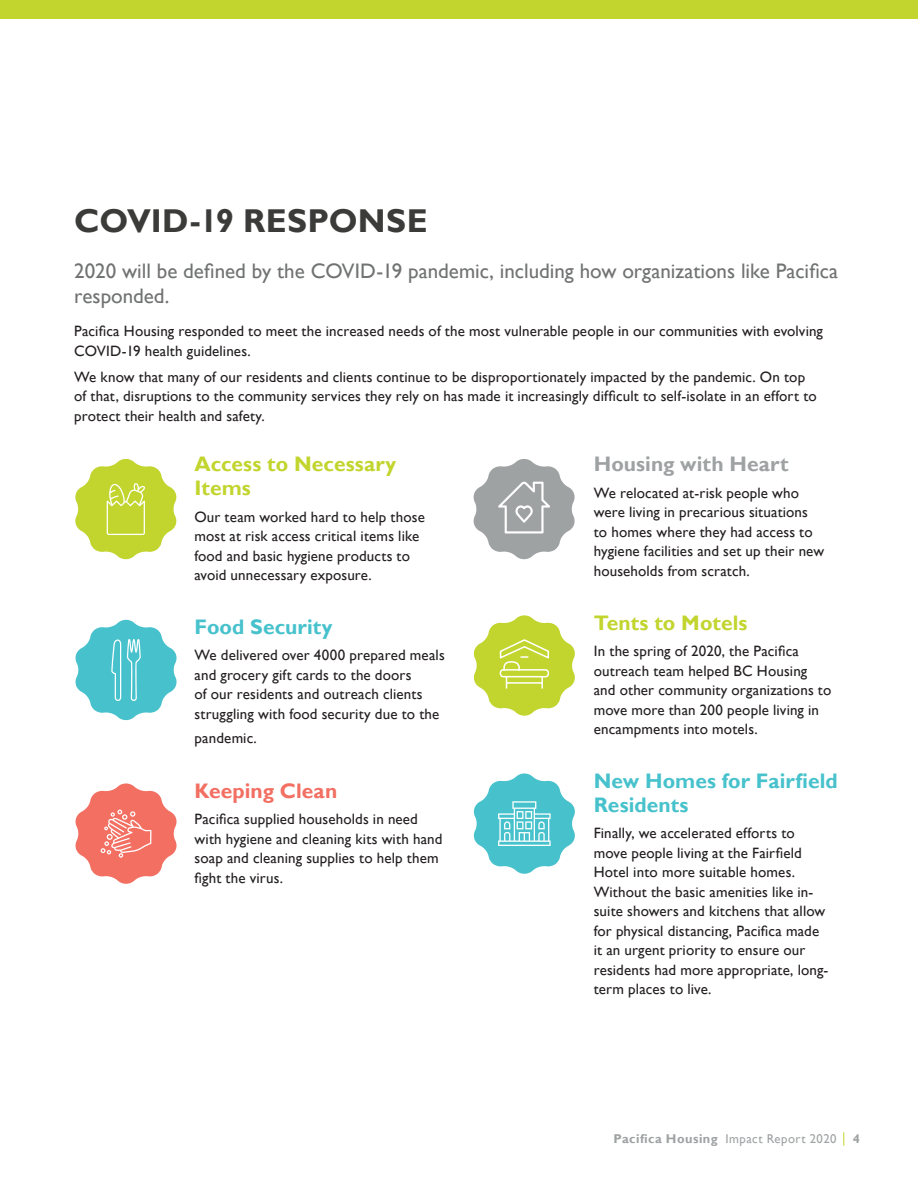
<style>
.page{position:relative;width:918px;height:1188px;background:#fff}
.page>*{position:absolute;margin:0;border:0;box-sizing:border-box;transform-origin:0 0}
.Pacifica_H1{font:700 33px "Gill Sans";letter-spacing:.005em;color:#3b3b3a}
.Pacifica_Intro{font:21px/25.2px "Gill Sans";color:#717272}
.Pacifica_H2{font:700 21px/24px "Gill Sans";color:#47c2cc}
.Pacifica_H2-2{font:700 21px/24px "Gill Sans";letter-spacing:.005em;color:#c2d52e}
.Pacifica_H2-3{font:700 21px "Gill Sans";letter-spacing:.005em;color:#9fa2a3}
.Pacifica_H2-4{font:700 21px "Gill Sans";letter-spacing:.005em;color:#f26f62}
.Pacifica_Body{font:15px/19.5px "Gill Sans";letter-spacing:.01em;color:#231f20}
.t1{font:12.75px "Gill Sans";letter-spacing:.04em;color:#9fa2a3}
.t2{font:700 12.75px "Gill Sans";color:#9fa2a3}
.s1{font-weight:700}
</style>
<div class="page">
<div style="left:0;top:0;width:918px;height:19px;background:#c2d52e"></div>
<svg style="left:75px;top:459px;width:102px;height:100px"></svg>
<svg style="left:75px;top:620px;width:102px;height:100px"></svg>
<svg style="left:75px;top:783px;width:102px;height:101px"></svg>
<svg style="left:473px;top:459px;width:102px;height:100px"></svg>
<svg style="left:473px;top:615px;width:102px;height:101px"></svg>
<svg style="left:473px;top:773px;width:102px;height:101px"></svg>
<svg style="left:843px;top:1132px;width:1px;height:14px"></svg>
<h1 class="Pacifica_H1" style="left:74px;top:201px;width:355px">COVID-19 RESPONSE</h1>
<p class="Pacifica_Intro" style="left:74px;top:259px;width:766px">2020 will be defined by the COVID-19 pandemic, including how organizations like Pacifica responded.</p>
<p class="Pacifica_Body" style="left:74px;top:322px;width:750px">Pacifica Housing responded to meet the increased needs of the most vulnerable people in our communities with evolving<br>COVID-19 health guidelines.</p>
<p class="Pacifica_Body" style="left:74px;top:367px;width:744px">We know that many of our residents and clients continue to be disproportionately impacted by the pandemic. On top of that, disruptions to the community services they rely on has made it increasingly difficult to self-isolate in an effort to protect their health and safety.</p>
<h2 class="Pacifica_H2-2" style="left:194px;top:453px;width:203px">Access to Necessary<br>Items</h2>
<p class="Pacifica_Body" style="left:194px;top:507px;width:232px">Our team worked hard to help those most at risk access critical items like food and basic hygiene products to avoid unnecessary exposure.</p>
<h2 class="Pacifica_H2" style="left:195px;top:616px;width:140px">Food Security</h2>
<p class="Pacifica_Body" style="left:195px;top:646px;width:252px">We delivered over 4000 prepared meals and grocery gift cards to the doors<br>of our residents and outreach clients struggling with food security due to the</p>
<p class="Pacifica_Body" style="left:195px;top:728px;width:64px">pandemic.</p>
<h2 class="Pacifica_H2-4" style="left:195px;top:778px;width:144px">Keeping Clean</h2>
<p class="Pacifica_Body" style="left:195px;top:810px;width:249px">Pacifica supplied households in need with hygiene and cleaning kits with hand soap and cleaning supplies to help them fight the virus.</p>
<h2 class="Pacifica_H2-3" style="left:594px;top:452px;width:196px">Housing with Heart</h2>
<p class="Pacifica_Body" style="left:594px;top:483px;width:232px">We relocated at-risk people who were living in precarious situations to homes where they had access to hygiene facilities and set up their new households from scratch.</p>
<h2 class="Pacifica_H2-2" style="left:594px;top:611px;width:155px">Tents to Motels</h2>
<p class="Pacifica_Body" style="left:594px;top:642px;width:239px">In the spring of 2020, the Pacifica outreach team helped BC Housing and other community organizations to move more than 200 people living in encampments into motels.</p>
<h2 class="Pacifica_H2" style="left:594px;top:769px;width:246px">New Homes for Fairfield<br>Residents</h2>
<p class="Pacifica_Body" style="left:594px;top:824px;width:236px">Finally, we accelerated efforts to move people living at the Fairfield Hotel into more suitable homes.<br>Without the basic amenities like in&shy;suite showers and kitchens that allow for physical distancing, Pacifica made it an urgent priority to ensure our residents had more appropriate, long&shy;term places to live.</p>
<p class="t1" style="left:613px;top:1131px;width:225px"><span class="s1">Pacifica Housing</span> Impact Report 2020</p>
<p class="t2" style="left:853px;top:1131px;width:9px">4</p>
</div>
